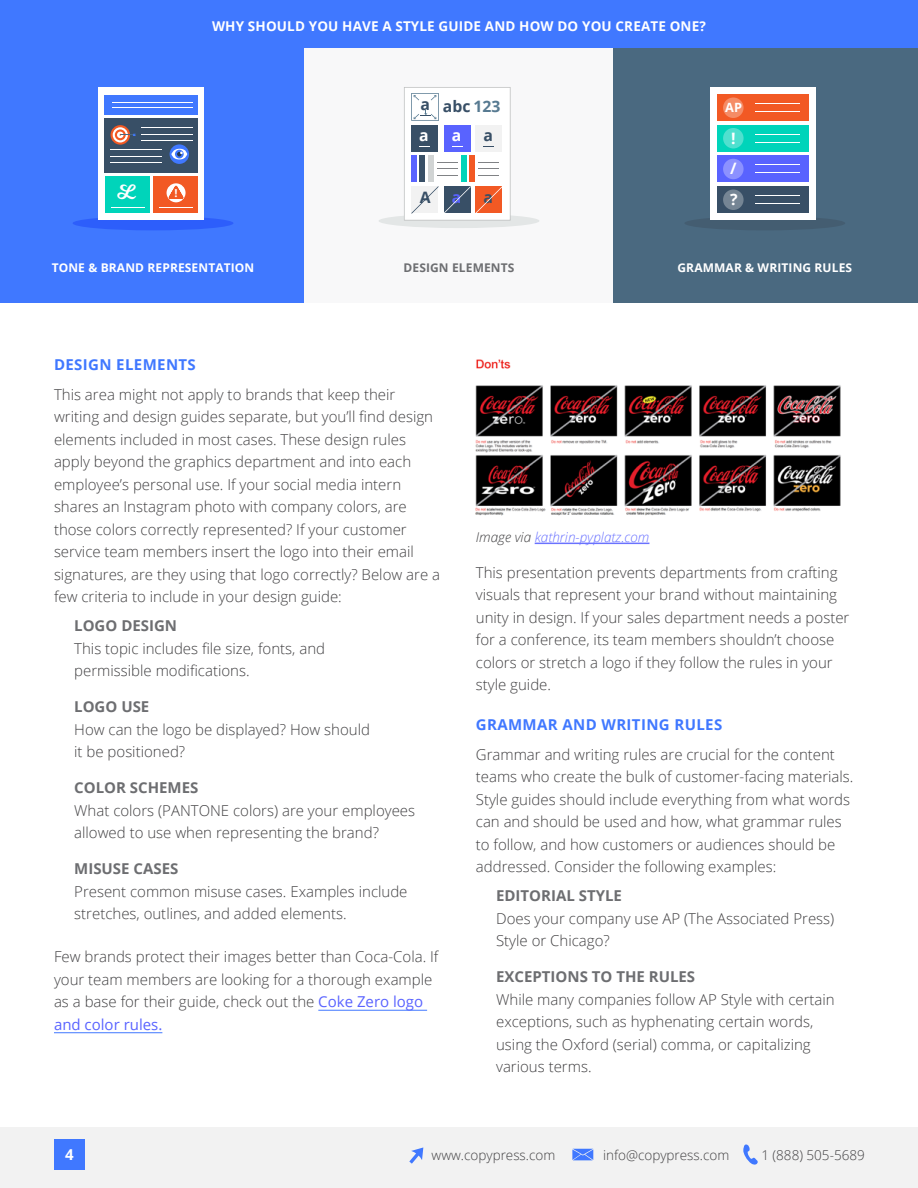
<style>
.page{position:relative;width:918px;height:1188px;background:#fff}
.page>*{position:absolute;margin:0;border:0;box-sizing:border-box;transform-origin:0 0}
.t1{font:20.4px "Milkshake";color:#fff}
.t2{font:700 15.75px/29.5px "Open Sans";color:#384f66}
.t3{font:700 15.75px "Open Sans";color:#fff}
.t4{font:700 15.75px "Open Sans";color:#5963ff}
.t5{font:300 15px/22.5px "Open Sans";color:#414042}
.t6{font:700 15px "Open Sans";color:#6d6e71}
.t7{font:700 15px "Open Sans";letter-spacing:.025em;color:#4078ff}
.t8{font:700 15px "Open Sans";color:#fff}
.t9{font:300 13.5px "Open Sans";color:#414042}
.t10{font:700 13.5px "Open Sans";letter-spacing:.01em;color:#fff}
.t11{font:italic 300 13.5px "Open Sans";color:#6a72ff}
.t12{font:700 12.75px "Open Sans";color:#fff}
.t13{font:700 12px "Open Sans";letter-spacing:.01em;color:#fff}
.t14{font:700 12px "Open Sans";color:#6d6e71}
.t15{font:700 10.95px "Open Sans";color:#fff}
.s1{color:#577a91}
.s2{font-weight:400;color:#5963ff}
.s3{color:#414042}
</style>
<div class="page">
<div style="left:1px;top:1127px;width:917px;height:61px;background:#f2f2f2"></div>
<div style="left:0;top:46px;width:307px;height:257px;background:#4078ff"></div>
<div style="left:612px;top:46px;width:306px;height:257px;background:#4a6980"></div>
<svg style="left:743px;top:1144px;width:15px;height:21px"></svg>
<svg style="left:572px;top:1149px;width:21px;height:11px"></svg>
<svg style="left:409px;top:1147px;width:14px;height:17px"></svg>
<div style="left:54px;top:1139px;width:31px;height:31px;background:#4078ff"></div>
<hr style="left:318px;top:1010px;width:109px;height:1px;background:#4078ff">
<hr style="left:54px;top:1032px;width:108px;height:1px;background:#4078ff">
<hr style="left:535px;top:543px;width:114px;height:1px;background:#6a72ff">
<img style="left:476px;top:359px;width:365px;height:157px">
<div style="left:73px;top:216px;width:160px;height:14px;background:#2d5efb;border-radius:50%"></div>
<div style="left:98px;top:87px;width:106px;height:133px;background:#fff"></div>
<div style="left:105px;top:118px;width:93px;height:55px;background:#384f66"></div>
<svg style="left:111px;top:125px;width:19px;height:20px"></svg>
<svg style="left:113px;top:127px;width:15px;height:15px"></svg>
<svg style="left:115px;top:129px;width:11px;height:11px"></svg>
<svg style="left:117px;top:132px;width:7px;height:6px"></svg>
<svg style="left:120px;top:134px;width:16px;height:2px"></svg>
<hr style="left:141px;top:127px;width:51px;height:1px;background:#fff">
<hr style="left:141px;top:134px;width:51px;height:1px;background:#fff">
<hr style="left:141px;top:141px;width:51px;height:1px;background:#fff">
<hr style="left:111px;top:149px;width:51px;height:1px;background:#fff">
<hr style="left:111px;top:156px;width:51px;height:1px;background:#fff">
<hr style="left:111px;top:163px;width:51px;height:1px;background:#fff">
<svg style="left:170px;top:144px;width:19px;height:20px"></svg>
<svg style="left:171px;top:149px;width:16px;height:10px"></svg>
<svg style="left:175px;top:150px;width:9px;height:8px"></svg>
<svg style="left:177px;top:152px;width:6px;height:4px"></svg>
<div style="left:105px;top:95px;width:93px;height:20px;background:#4078ff"></div>
<hr style="left:112px;top:102px;width:81px;height:1px;background:#fff">
<hr style="left:112px;top:107px;width:81px;height:1px;background:#fff">
<div style="left:105px;top:176px;width:45px;height:37px;background:#00d4ba"></div>
<div style="left:153px;top:176px;width:45px;height:37px;background:#f25924"></div>
<svg style="left:167px;top:183px;width:19px;height:19px"></svg>
<svg style="left:168px;top:185px;width:16px;height:14px"></svg>
<hr style="left:160px;top:207px;width:33px;height:1px;background:#fff">
<hr style="left:112px;top:207px;width:33px;height:1px;background:#fff">
<div style="left:684px;top:216px;width:161px;height:14px;background:#445d71;border-radius:50%"></div>
<div style="left:710px;top:87px;width:106px;height:133px;background:#fff"></div>
<div style="left:718px;top:94px;width:91px;height:27px;background:#f25924"></div>
<div style="left:717px;top:125px;width:92px;height:27px;background:#00d4ba"></div>
<div style="left:717px;top:155px;width:92px;height:27px;background:#5963ff"></div>
<div style="left:717px;top:186px;width:92px;height:27px;background:#384f66"></div>
<div style="left:723px;top:128px;width:21px;height:20px;background:#4fe0cf;border-radius:50%"></div>
<div style="left:723px;top:159px;width:21px;height:20px;background:#8c91ff;border-radius:50%"></div>
<div style="left:723px;top:190px;width:21px;height:20px;background:#758594;border-radius:50%"></div>
<div style="left:723px;top:97px;width:21px;height:21px;background:#f58c66;border-radius:50%"></div>
<hr style="left:756px;top:103px;width:44px;height:1px;background:#fff">
<hr style="left:756px;top:111px;width:44px;height:1px;background:#fff">
<hr style="left:756px;top:134px;width:44px;height:1px;background:#fff">
<hr style="left:756px;top:142px;width:44px;height:1px;background:#fff">
<hr style="left:756px;top:165px;width:44px;height:1px;background:#fff">
<hr style="left:756px;top:172px;width:44px;height:1px;background:#fff">
<hr style="left:756px;top:196px;width:44px;height:1px;background:#fff">
<hr style="left:756px;top:203px;width:44px;height:1px;background:#fff">
<div style="left:305px;top:46px;width:308px;height:257px;background:#f8f8f9"></div>
<div style="left:379px;top:214px;width:160px;height:14px;background:#e3e6e6;border-radius:50%"></div>
<svg style="left:404px;top:87px;width:107px;height:134px"></svg>
<div style="left:0;top:0;width:918px;height:48px;background:#4078ff"></div>
<h1 class="t1" style="left:118px;top:177px;width:19px">L</h1>
<p class="t15" style="left:174px;top:186px;width:5px">!</p>
<p class="t10" style="left:212px;top:16px;width:495px">WHY SHOULD YOU HAVE A STYLE GUIDE AND HOW DO YOU CREATE ONE?</p>
<p class="t2" style="left:421px;top:89px;width:11px">A</p>
<p class="t3" style="left:419px;top:124px;width:11px">A</p>
<p class="t2" style="left:484px;top:91px;width:18px;text-indent:-41px">ABC <span class="s1">123<br></span>A</p>
<p class="t3" style="left:452px;top:124px;width:11px">A</p>
<p class="t12" style="left:725px;top:99px;width:18px">AP</p>
<p class="t3" style="left:731px;top:127px;width:6px">!</p>
<p class="t3" style="left:730px;top:158px;width:8px">/</p>
<p class="t2" style="left:420px;top:182px;width:12px">A</p>
<p class="t4" style="left:452px;top:186px;width:11px">A</p>
<p class="t2" style="left:484px;top:182px;width:11px">A</p>
<p class="t3" style="left:730px;top:188px;width:9px">?</p>
<p class="t13" style="left:52px;top:259px;width:204px">TONE &amp; BRAND REPRESENTATION</p>
<p class="t14" style="left:404px;top:259px;width:17px">DESIGN</p>
<p class="t14" style="left:452px;top:259px;width:9px">ELEMENTS</p>
<p class="t13" style="left:677px;top:259px;width:176px">GRAMMAR &amp; WRITING RULES</p>
<p class="t7" style="left:54px;top:354px;width:143px">DESIGN ELEMENTS</p>
<p class="t5" style="left:54px;top:383px;width:388px">This area might not apply to brands that keep their writing and design guides separate, but you’ll find design elements included in most cases. These design rules apply beyond the graphics department and into each employee’s personal use. If your social media intern shares an Instagram photo with company colors, are those colors correctly represented? If your customer service team members insert the logo into their email signatures, are they using that logo correctly? Below are a few criteria to include in your design guide:</p>
<p class="t6" style="left:74px;top:615px;width:104px">LOGO DESIGN</p>
<p class="t5" style="left:74px;top:637px;width:252px">This topic includes file size, fonts, and permissible modifications.</p>
<p class="t6" style="left:74px;top:696px;width:77px">LOGO USE</p>
<p class="t5" style="left:74px;top:718px;width:297px">How can the logo be displayed? How should it be positioned?</p>
<p class="t6" style="left:74px;top:777px;width:126px">COLOR SCHEMES</p>
<p class="t5" style="left:74px;top:799px;width:342px">What colors (PANTONE colors) are your employees allowed to use when representing the brand?</p>
<p class="t6" style="left:74px;top:858px;width:106px">M ISUSE CASES</p>
<p class="t5" style="left:74px;top:880px;width:335px">Present common misuse cases. Examples include stretches, outlines, and added elements.</p>
<p class="t5" style="left:54px;top:945px;width:386px">Few brands protect their images better than Coca-Cola. If your team members are looking for a thorough example as a base for their guide, check out the <span class="s2">Coke Zero logo and color rules.</span></p>
<p class="t11" style="left:476px;top:528px;width:175px"><span class="s3">Image via</span> kathrin-pyplatz.com</p>
<p class="t5" style="left:476px;top:561px;width:375px">This presentation prevents departments from crafting visuals that represent your brand without maintaining unity in design. If your sales department needs a poster for a conference, its team members shouldn’t choose colors or stretch a logo if they follow the rules in your style guide.</p>
<p class="t7" style="left:476px;top:714px;width:248px">GRAMMAR AND WRITING RULES</p>
<p class="t5" style="left:476px;top:743px;width:379px">Grammar and writing rules are crucial for the content teams who create the bulk of customer-facing materials.<br>Style guides should include everything from what words can and should be used and how, what grammar rules to follow, and how customers or audiences should be addressed. Consider the following examples:</p>
<p class="t6" style="left:496px;top:885px;width:127px">ED ITORIAL STYLE</p>
<p class="t5" style="left:496px;top:907px;width:340px">Does your company use AP (The Associated Press)<br>Style or Chicago?</p>
<p class="t6" style="left:496px;top:966px;width:201px">EXCEPTIONS TO THE RULES</p>
<p class="t5" style="left:496px;top:988px;width:340px">While many companies follow AP Style with certain exceptions, such as hyphenating certain words, using the Oxford (serial) comma, or capitalizing various terms.</p>
<p class="t8" style="left:65px;top:1144px;width:10px">4</p>
<p class="t9" style="left:432px;top:1146px;width:125px">www.copypress.com</p>
<p class="t9" style="left:603px;top:1146px;width:128px">info@copypress.com</p>
<p class="t9" style="left:761px;top:1146px;width:105px">1 (888) 505-5689</p>
</div>
